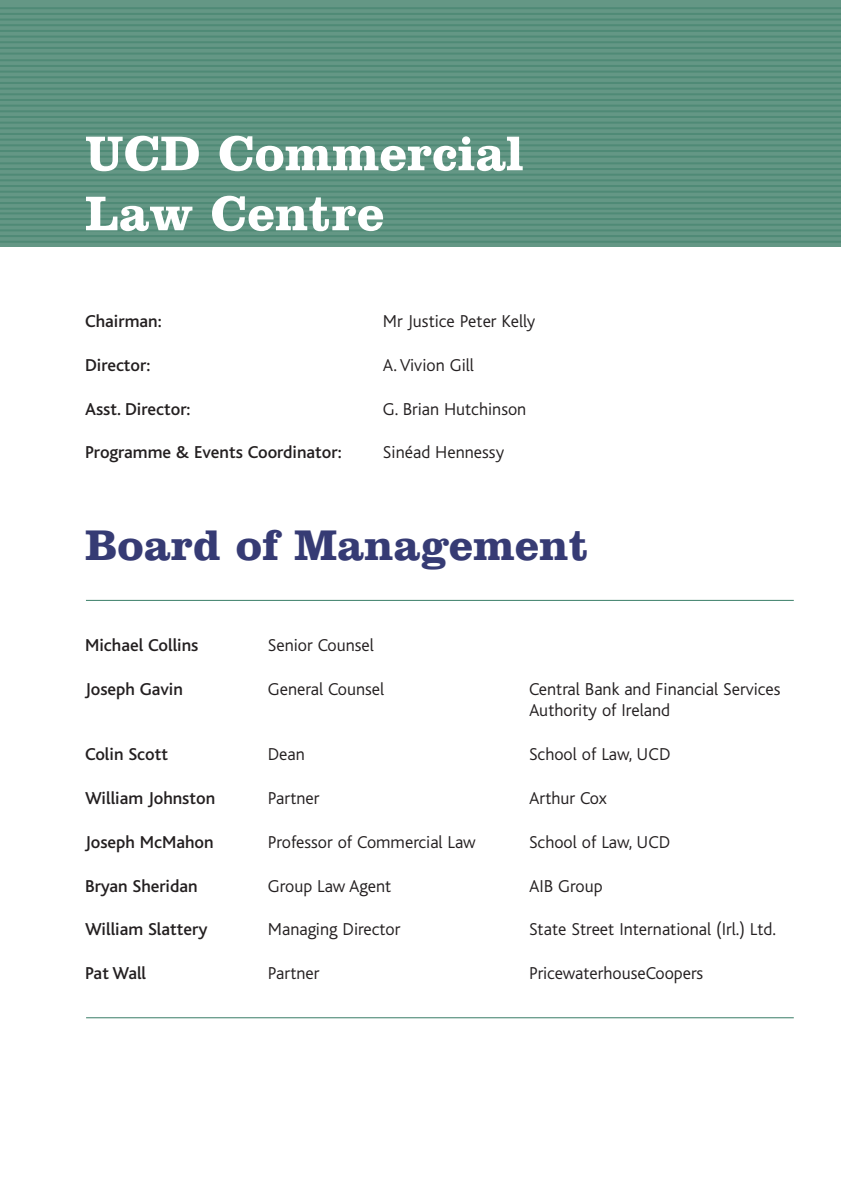
<style>
.page{position:relative;width:842px;height:1191px;background:#fff}
.page>*{position:absolute;margin:0;border:0;box-sizing:border-box;transform-origin:0 0}
.t1{font:700 50px/60px "Clarendon BT";color:#fff}
.t2{font:700 44px "Clarendon BT";color:#363b74}
.t3{font:300 18px/21.6px "Bliss";color:#231f20}
.t4{font:500 18px "Bliss";color:#231f20}
</style>
<div class="page">
<div style="left:0;top:1px;width:840px;height:246px;background:#649785"></div>
<hr style="left:0;top:7px;width:840px;height:2px;background:#4f8a76">
<hr style="left:0;top:13px;width:840px;height:2px;background:#4f8a76">
<hr style="left:0;top:19px;width:840px;height:2px;background:#4f8a76">
<hr style="left:0;top:24px;width:840px;height:2px;background:#4f8a76">
<hr style="left:0;top:30px;width:840px;height:2px;background:#4f8a76">
<hr style="left:0;top:36px;width:840px;height:2px;background:#4f8a76">
<hr style="left:0;top:41px;width:840px;height:2px;background:#4f8a76">
<hr style="left:0;top:47px;width:840px;height:2px;background:#4f8a76">
<hr style="left:0;top:53px;width:840px;height:2px;background:#4f8a76">
<hr style="left:0;top:59px;width:840px;height:2px;background:#4f8a76">
<hr style="left:0;top:65px;width:840px;height:2px;background:#4f8a76">
<hr style="left:0;top:71px;width:840px;height:2px;background:#4f8a76">
<hr style="left:0;top:76px;width:840px;height:2px;background:#4f8a76">
<hr style="left:0;top:82px;width:840px;height:2px;background:#4f8a76">
<hr style="left:0;top:88px;width:840px;height:2px;background:#4f8a76">
<hr style="left:0;top:93px;width:840px;height:2px;background:#4f8a76">
<hr style="left:0;top:99px;width:840px;height:2px;background:#4f8a76">
<hr style="left:0;top:105px;width:840px;height:2px;background:#4f8a76">
<hr style="left:0;top:110px;width:840px;height:2px;background:#4f8a76">
<hr style="left:0;top:116px;width:840px;height:2px;background:#4f8a76">
<hr style="left:0;top:122px;width:840px;height:2px;background:#4f8a76">
<hr style="left:0;top:127px;width:840px;height:2px;background:#4f8a76">
<hr style="left:0;top:133px;width:840px;height:2px;background:#4f8a76">
<hr style="left:0;top:139px;width:840px;height:2px;background:#4f8a76">
<hr style="left:0;top:144px;width:840px;height:2px;background:#4f8a76">
<hr style="left:0;top:150px;width:840px;height:2px;background:#4f8a76">
<hr style="left:0;top:156px;width:840px;height:2px;background:#4f8a76">
<hr style="left:0;top:162px;width:840px;height:2px;background:#4f8a76">
<hr style="left:0;top:168px;width:840px;height:2px;background:#4f8a76">
<hr style="left:0;top:174px;width:840px;height:2px;background:#4f8a76">
<hr style="left:0;top:179px;width:840px;height:2px;background:#4f8a76">
<hr style="left:0;top:185px;width:840px;height:2px;background:#4f8a76">
<hr style="left:0;top:191px;width:840px;height:2px;background:#4f8a76">
<hr style="left:0;top:196px;width:840px;height:2px;background:#4f8a76">
<hr style="left:0;top:202px;width:840px;height:2px;background:#4f8a76">
<hr style="left:0;top:208px;width:840px;height:2px;background:#4f8a76">
<hr style="left:0;top:212px;width:840px;height:2px;background:#4f8a76">
<hr style="left:0;top:218px;width:840px;height:2px;background:#4f8a76">
<hr style="left:0;top:224px;width:840px;height:2px;background:#4f8a76">
<hr style="left:0;top:229px;width:840px;height:2px;background:#4f8a76">
<hr style="left:0;top:235px;width:840px;height:2px;background:#4f8a76">
<hr style="left:0;top:241px;width:840px;height:2px;background:#4f8a76">
<hr style="left:86px;top:600px;width:708px;height:1px;background:#397d67">
<hr style="left:86px;top:1017px;width:708px;height:1px;background:#397d67">
<h1 class="t1" style="left:85px;top:128px;width:440px">UCD Commercial<br>Law Centre</h1>
<p class="t4" style="left:85px;top:314px;width:78px">Chairman:</p>
<p class="t3" style="left:383px;top:311px;width:154px">Mr Justice Peter Kelly</p>
<p class="t4" style="left:85px;top:358px;width:67px">Director:</p>
<p class="t3" style="left:383px;top:354px;width:92px">A. Vivion Gill</p>
<p class="t4" style="left:85px;top:402px;width:107px">Asst. Director:</p>
<p class="t3" style="left:383px;top:398px;width:145px">G. Brian Hutchinson</p>
<p class="t4" style="left:85px;top:445px;width:258px">Programme &amp; Events Coordinator:</p>
<p class="t3" style="left:383px;top:442px;width:123px">Sinéad Hennessy</p>
<h2 class="t2" style="left:85px;top:528px;width:506px">Board of Management</h2>
<p class="t4" style="left:85px;top:638px;width:115px">Michael Collins</p>
<p class="t3" style="left:268px;top:635px;width:108px">Senior Counsel</p>
<p class="t4" style="left:85px;top:682px;width:99px">Joseph Gavin</p>
<p class="t3" style="left:268px;top:678px;width:118px">General Counsel</p>
<p class="t3" style="left:529px;top:678px;width:253px">Central Bank and Financial Services<br>Authority of Ireland</p>
<p class="t4" style="left:85px;top:747px;width:84px">Colin Scott</p>
<p class="t3" style="left:268px;top:744px;width:39px">Dean</p>
<p class="t3" style="left:529px;top:744px;width:143px">School of Law, UCD</p>
<p class="t4" style="left:85px;top:791px;width:132px">William Johnston</p>
<p class="t3" style="left:268px;top:788px;width:53px">Partner</p>
<p class="t3" style="left:529px;top:788px;width:79px">Arthur Cox</p>
<p class="t4" style="left:85px;top:835px;width:130px">Joseph McMahon</p>
<p class="t3" style="left:268px;top:831px;width:209px">Professor of Commercial Law</p>
<p class="t3" style="left:529px;top:831px;width:143px">School of Law, UCD</p>
<p class="t4" style="left:85px;top:879px;width:114px">Bryan Sheridan</p>
<p class="t3" style="left:268px;top:875px;width:125px">Group Law Agent</p>
<p class="t3" style="left:529px;top:875px;width:75px">AIB Group</p>
<p class="t4" style="left:85px;top:922px;width:124px">William Slattery</p>
<p class="t3" style="left:268px;top:919px;width:134px">Managing Director</p>
<p class="t3" style="left:529px;top:919px;width:249px">State Street International (Irl.) Ltd.</p>
<p class="t4" style="left:85px;top:966px;width:63px">Pat Wall</p>
<p class="t3" style="left:268px;top:963px;width:53px">Partner</p>
<p class="t3" style="left:529px;top:963px;width:176px">PricewaterhouseCoopers</p>
</div>
